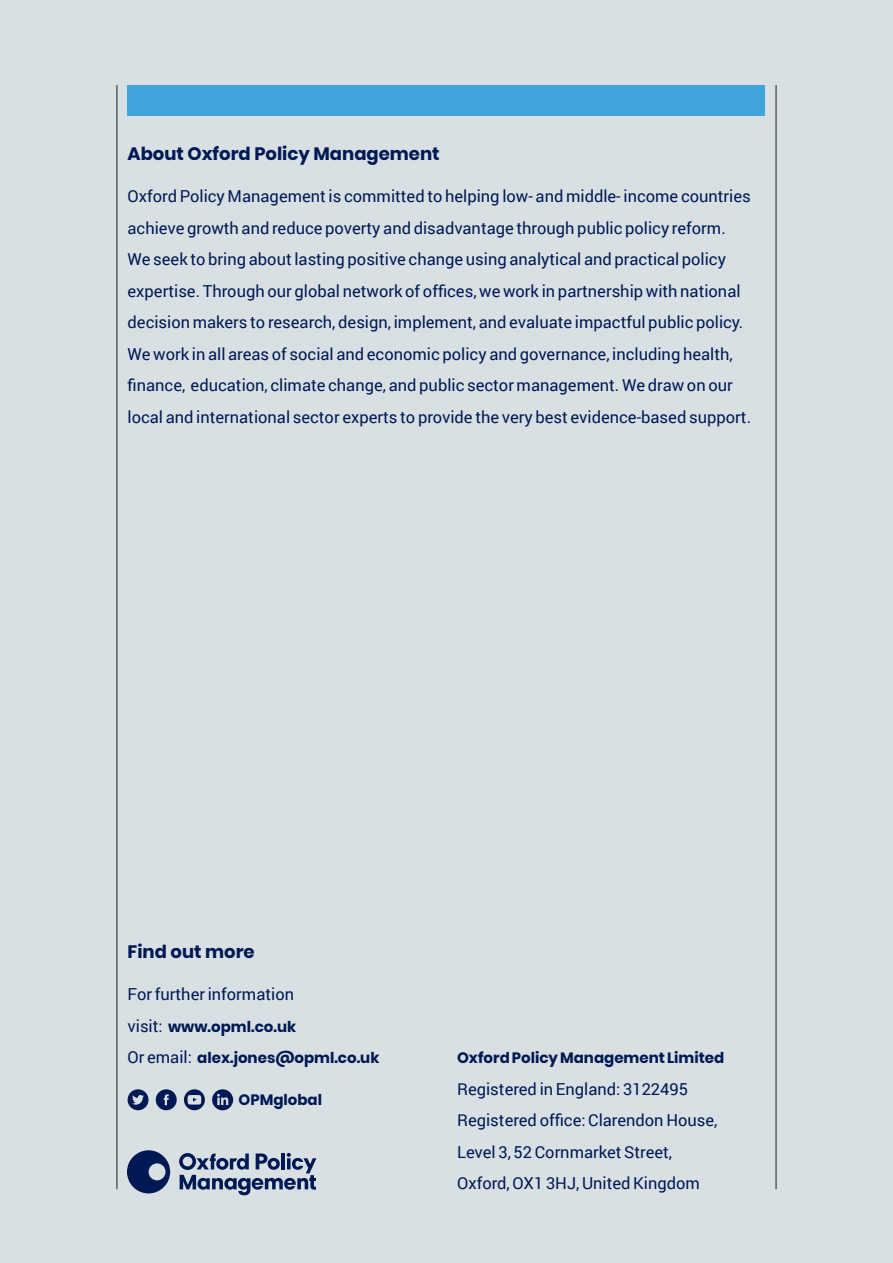
<style>
.page{position:relative;width:893px;height:1263px;background:#d8e0e4}
.page>*{position:absolute;margin:0;border:0;box-sizing:border-box;transform-origin:0 0}
.t1{font:700 18px "Poppins";color:#001954}
.t2{font:16.5px/31.5px "Roboto";color:#001954}
.t3{font:700 15px/31.5px "Poppins";color:#001954}
.s1{font-family:"Roboto";font-weight:400;font-size:16.5px}
</style>
<div class="page">
<svg style="left:127px;top:1150px;width:43px;height:43px"></svg>
<svg style="left:179px;top:1153px;width:137px;height:42px"></svg>
<hr style="left:776px;top:85px;width:1px;height:1104px;background:#231f20">
<hr style="left:117px;top:85px;width:1px;height:1104px;background:#231f20">
<div style="left:128px;top:85px;width:637px;height:30px;background:#3fa4dc"></div>
<svg style="left:184px;top:1089px;width:21px;height:21px"></svg>
<svg style="left:128px;top:1089px;width:21px;height:21px"></svg>
<svg style="left:156px;top:1089px;width:21px;height:21px"></svg>
<div style="left:212px;top:1089px;width:21px;height:21px;background:#001954;border-radius:50%"></div>
<svg style="left:217px;top:1094px;width:11px;height:11px"></svg>
<p class="t1" style="left:128px;top:143px;width:314px">About Oxford Policy Management</p>
<p class="t2" style="left:128px;top:180px;width:625px">Oxford Policy Management is committed to helping low- and middle- income countries achieve growth and reduce poverty and disadvantage through public policy reform.<br>We seek to bring about lasting positive change using analytical and practical policy expertise. Through our global network of offices, we work in partnership with national decision makers to research, design, implement, and evaluate impactful public policy.<br>We work in all areas of social and economic policy and governance, including health, finance, education, climate change, and public sector management. We draw on our local and international sector experts to provide the very best evidence-based support.</p>
<p class="t1" style="left:128px;top:941px;width:129px">Find out more</p>
<p class="t2" style="left:128px;top:978px;width:168px">For further information</p>
<p class="t3" style="left:128px;top:1011px;width:253px"><span class="s1">visit:</span> www.opml.co.uk<br><span class="s1">Or email:</span> alex.jones@opml.co.uk</p>
<p class="t3" style="left:239px;top:1084px;width:85px">OPMglobal</p>
<p class="t3" style="left:457px;top:1042px;width:269px">Oxford Policy Management Limited</p>
<p class="t2" style="left:457px;top:1072px;width:262px">Registered in England: 3122495<br>Registered office: Clarendon House, Level 3, 52 Cornmarket Street, Oxford, OX1 3HJ, United Kingdom</p>
</div>
